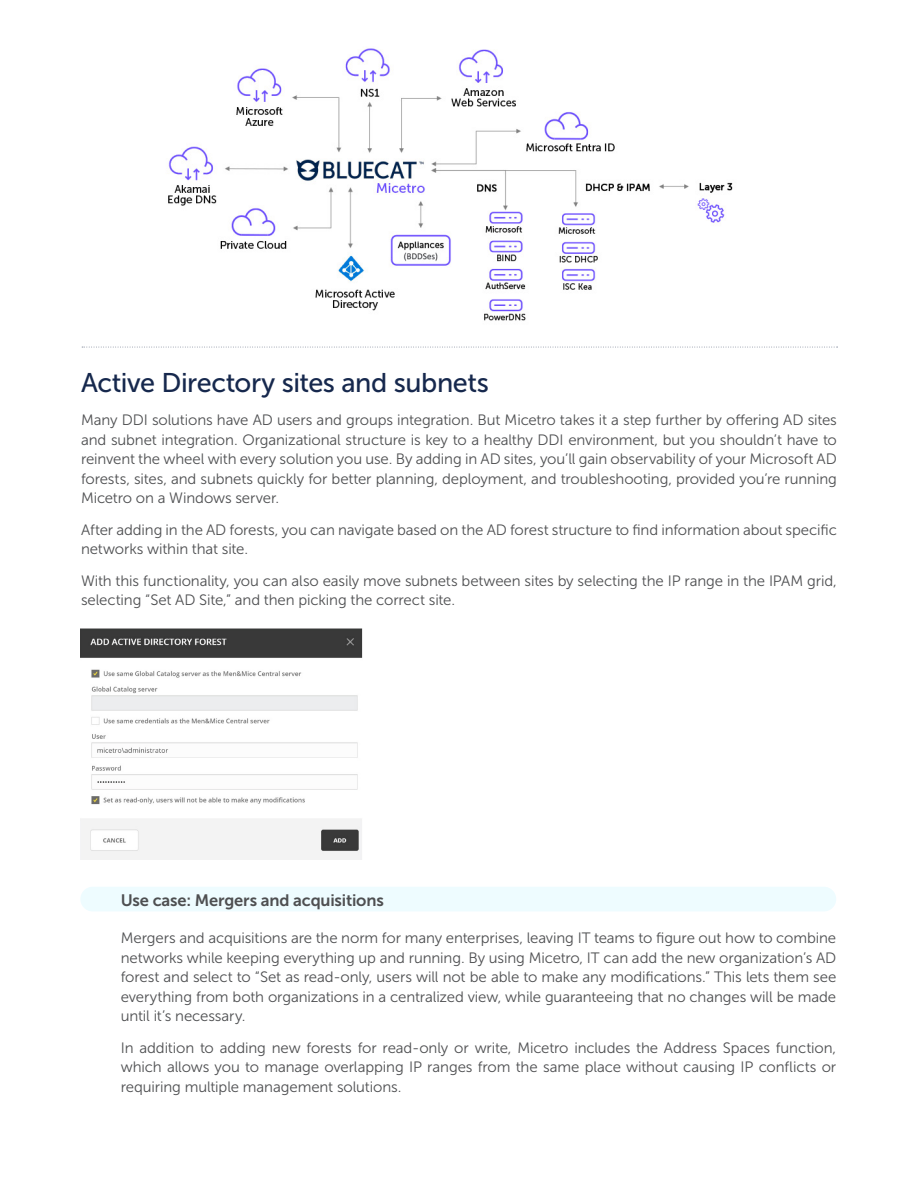
<style>
.page{position:relative;width:918px;height:1188px;background:#fff}
.page>*{position:absolute;margin:0;border:0;box-sizing:border-box;transform-origin:0 0}
.t1{font:27px "Museo Sans 500";letter-spacing:-.015em;color:#16284d}
.t2{font:16.5px "Museo Sans 700";letter-spacing:-.01em;color:#4e4f51}
.t3{font:15px/19.5px "Museo Sans 300";letter-spacing:-.005em;color:#4e4f51;text-align:justify}
</style>
<div class="page">
<div style="left:80px;top:887px;width:756px;height:25px;background:#eefcff;border-radius:12px"></div>
<svg style="left:82px;top:347px;width:756px;height:1px"></svg>
<img style="left:168px;top:48px;width:565px;height:273px">
<img style="left:80px;top:629px;width:282px;height:231px">
<h1 class="t1" style="left:81px;top:368px;width:409px">Active Directory sites and subnets</h1>
<p class="t3" style="left:81px;top:410px;width:757px">Many DDI solutions have AD users and groups integration. But Micetro takes it a step further by offering AD sites and subnet integration. Organizational structure is key to a healthy DDI environment, but you shouldn’t have to reinvent the wheel with every solution you use. By adding in AD sites, you’ll gain observability of your Microsoft AD forests, sites, and subnets quickly for better planning, deployment, and troubleshooting, provided you’re running Micetro on a Windows server.</p>
<p class="t3" style="left:81px;top:520px;width:758px">After adding in the AD forests, you can navigate based on the AD forest structure to find information about specific networks within that site.</p>
<p class="t3" style="left:81px;top:571px;width:757px">With this functionality, you can also easily move subnets between sites by selecting the IP range in the IPAM grid, selecting “Set AD Site,” and then picking the correct site.</p>
<p class="t2" style="left:121px;top:891px;width:265px">Use case: Mergers and acquisitions</p>
<p class="t3" style="left:121px;top:929px;width:717px">Mergers and acquisitions are the norm for many enterprises, leaving IT teams to figure out how to combine networks while keeping everything up and running. By using Micetro, IT can add the new organization’s AD forest and select to “Set as read-only, users will not be able to make any modifications.” This lets them see everything from both organizations in a centralized view, while guaranteeing that no changes will be made until it’s necessary.</p>
<p class="t3" style="left:121px;top:1038px;width:717px">In addition to adding new forests for read-only or write, Micetro includes the Address Spaces function, which allows you to manage overlapping IP ranges from the same place without causing IP conflicts or requiring multiple management solutions.</p>
</div>
